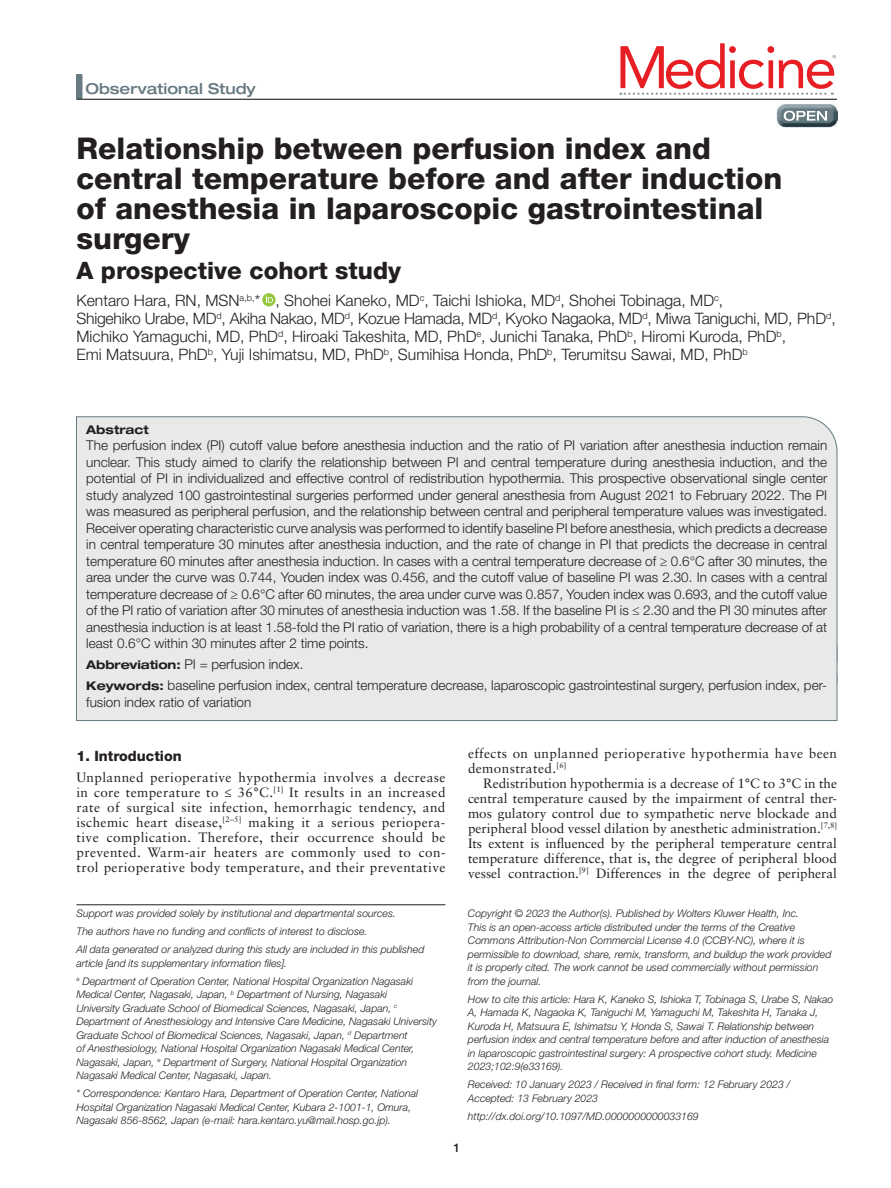
<style>
.page{position:relative;width:891px;height:1188px;background:#fff}
.page>*{position:absolute;margin:0;border:0;box-sizing:border-box;transform-origin:0 0}
.t1{font:59.4px "Avenir";letter-spacing:-.06em;color:#e71e24}
.t2{font:800 30px/30px "Helvetica Neue LT Std";color:#231f20}
.t3{font:800 24px "Helvetica Neue LT Std";color:#231f20}
.t4{font:300 15.75px/18px "Helvetica Neue LT Std";color:#231f20}
.t5{font:500 expanded 15px "Helvetica Neue LT Std";color:#667981}
.t6{font:800 14.25px "Helvetica Neue LT Std";color:#231f20}
.t7{font:300 13.5px/16.5px "Helvetica Neue LT Std";color:#231f20;text-align:justify}
.t8{font:13.5px/15px "Sabon LT Std";letter-spacing:.03em;color:#231f20;text-align:justify}
.t9{font:700 expanded 12px "Helvetica Neue LT Std";color:#231f20}
.t10{font:500 12px "Helvetica Neue LT Std";color:#231f20}
.t11{font:italic 300 10.5px/13.5px "Helvetica Neue LT Std";color:#231f20}
.t12{font:500 10.35px "Akzidenz Grotesk BE";color:#909295}
.s1{font-weight:700;font-stretch:expanded;font-size:12px}
</style>
<div class="page">
<div style="left:76px;top:74px;width:6px;height:25px;background:#677981"></div>
<hr style="left:76px;top:99px;width:761px;height:1px;background:#231f20">
<img style="left:776px;top:104px;width:61px;height:24px">
<svg style="left:784px;top:111px;width:43px;height:10px"></svg>
<svg style="left:620px;top:93px;width:213px;height:2px"></svg>
<div style="left:76px;top:416px;width:762px;height:246px;background:#e9e9e9"></div>
<div style="left:76px;top:646px;width:761px;height:38px;background:#e9e9e9"></div>
<div style="left:76px;top:675px;width:761px;height:46px;background:#e9e9e9"></div>
<div style="left:76px;top:674px;width:761px;height:47px;border:1px solid #677981"></div>
<svg style="left:262px;top:293px;width:14px;height:13px"></svg>
<svg style="left:266px;top:296px;width:7px;height:7px"></svg>
<hr style="left:76px;top:904px;width:370px;height:1px;background:#231f20">
<h3 class="t5" style="left:86px;top:80px;width:172px">Observational Study</h3>
<h1 class="t1" style="left:615px;top:33px;width:223px">Medicine</h1>
<p class="t12" style="left:832px;top:52px;width:6px">®</p>
<h2 class="t2" style="left:76px;top:134px;width:707px">Relationship between perfusion index and central temperature before and after induction of anesthesia in laparoscopic gastrointestinal surgery</h2>
<h3 class="t3" style="left:76px;top:257px;width:326px">A prospective cohort study</h3>
<p class="t4" style="left:76px;top:291px;width:761px">Kentaro Hara, RN, MSN<sup>a,b,</sup>* , Shohei Kaneko, MD<sup>c</sup>, Taichi Ishioka, MD<sup>d</sup>, Shohei Tobinaga, MD<sup>c</sup>,<br>Shigehiko Urabe, MD<sup>d</sup>, Akiha Nakao, MD<sup>d</sup>, Kozue Hamada, MD<sup>d</sup>, Kyoko Nagaoka, MD<sup>d</sup>, Miwa Taniguchi, MD, PhD<sup>d</sup>, Michiko Yamaguchi, MD, PhD<sup>d</sup>, Hiroaki Takeshita, MD, PhD<sup>e</sup>, Junichi Tanaka, PhD<sup>b</sup>, Hiromi Kuroda, PhD<sup>b</sup>,<br>Emi Matsuura, PhD<sup>b</sup>, Yuji Ishimatsu, MD, PhD<sup>b</sup>, Sumihisa Honda, PhD<sup>b</sup>, Terumitsu Sawai, MD, PhD<sup>b</sup></p>
<p class="t9" style="left:86px;top:422px;width:64px">Abstract</p>
<p class="t7" style="left:86px;top:437px;width:743px">The perfusion index (PI) cutoff value before anesthesia induction and the ratio of PI variation after anesthesia induction remain unclear. This study aimed to clarify the relationship between PI and central temperature during anesthesia induction, and the potential of PI in individualized and effective control of redistribution hypothermia. This prospective observational single center study analyzed 100 gastrointestinal surgeries performed under general anesthesia from August 2021 to February 2022. The PI was measured as peripheral perfusion, and the relationship between central and peripheral temperature values was investigated.<br>Receiver operating characteristic curve analysis was performed to identify baseline PI before anesthesia, which predicts a decrease in central temperature 30 minutes after anesthesia induction, and the rate of change in PI that predicts the decrease in central temperature 60 minutes after anesthesia induction. In cases with a central temperature decrease of ≥ 0.6°C after 30 minutes, the area under the curve was 0.744, Youden index was 0.456, and the cutoff value of baseline PI was 2.30. In cases with a central temperature decrease of ≥ 0.6°C after 60 minutes, the area under curve was 0.857, Youden index was 0.693, and the cutoff value of the PI ratio of variation after 30 minutes of anesthesia induction was 1.58. If the baseline PI is ≤ 2.30 and the PI 30 minutes after anesthesia induction is at least 1.58-fold the PI ratio of variation, there is a high probability of a central temperature decrease of at least 0.6°C within 30 minutes after 2 time points.</p>
<p class="t7" style="left:86px;top:654px;width:742px;line-height:21px"><span class="s1">Abbreviation:</span> PI = perfusion index.<br><span class="s1">Keywords:</span> baseline perfusion index, central temperature decrease, laparoscopic gastrointestinal surgery, perfusion index, per-</p>
<p class="t7" style="left:86px;top:694px;width:167px">fusion index ratio of variation</p>
<h3 class="t6" style="left:76px;top:747px;width:107px">1. Introduction</h3>
<p class="t8" style="left:76px;top:770px;width:371px">Unplanned perioperative hypothermia involves a decrease in core temperature to ≤ 36°C.<sup>[1]</sup> It results in an increased rate of surgical site infection, hemorrhagic tendency, and ischemic heart disease,<sup>[2–5]</sup> making it a serious periopera&shy;tive complication. Therefore, their occurrence should be prevented. Warm-air heaters are commonly used to con&shy;trol perioperative body temperature, and their preventative</p>
<p class="t8" style="left:468px;top:746px;width:370px">effects on unplanned perioperative hypothermia have been demonstrated.<sup>[6]</sup></p>
<p class="t8" style="left:468px;top:776px;width:371px;text-indent:15px">Redistribution hypothermia is a decrease of 1°C to 3°C in the central temperature caused by the impairment of central ther&shy;mos gulatory control due to sympathetic nerve blockade and peripheral blood vessel dilation by anesthetic administration.<sup>[7,8] </sup>Its extent is influenced by the peripheral temperature central temperature difference, that is, the degree of peripheral blood vessel contraction.<sup>[9]</sup> Differences in the degree of peripheral</p>
<p class="t11" style="left:76px;top:904px;width:349px;line-height:18px">Support was provided solely by institutional and departmental sources.<br>The authors have no funding and conflicts of interest to disclose.<br>All data generated or analyzed during this study are included in this published</p>
<p class="t11" style="left:76px;top:954px;width:338px;line-height:18px">article [and its supplementary information files].<br><sup>a</sup> Department of Operation Center, National Hospital Organization Nagasaki</p>
<p class="t11" style="left:76px;top:988px;width:362px">Medical Center, Nagasaki, Japan, <sup>b</sup> Department of Nursing, Nagasaki<br>University Graduate School of Biomedical Sciences, Nagasaki, Japan, <sup>c </sup>Department of Anesthesiology and Intensive Care Medicine, Nagasaki University Graduate School of Biomedical Sciences, Nagasaki, Japan, <sup>d</sup> Department<br>of Anesthesiology, National Hospital Organization Nagasaki Medical Center, Nagasaki, Japan, <sup>e</sup> Department of Surgery, National Hospital Organization Nagasaki Medical Center, Nagasaki, Japan.</p>
<p class="t11" style="left:76px;top:1087px;width:343px">* Correspondence: Kentaro Hara, Department of Operation Center, National<br>Hospital Organization Nagasaki Medical Center, Kubara 2-1001-1, Omura,<br>Nagasaki 856-8562, Japan (e-mail: hara.kentaro.yu@mail.hosp.go.jp).</p>
<p class="t10" style="left:453px;top:1140px;width:8px">1</p>
<p class="t11" style="left:468px;top:907px;width:365px">Copyright © 2023 the Author(s). Published by Wolters Kluwer Health, Inc.<br>This is an open-access article distributed under the terms of the Creative Commons Attribution-Non Commercial License 4.0 (CCBY-NC), where it is permissible to download, share, remix, transform, and buildup the work provided it is properly cited. The work cannot be used commercially without permission from the journal.</p>
<p class="t11" style="left:468px;top:992px;width:367px">How to cite this article: Hara K, Kaneko S, Ishioka T, Tobinaga S, Urabe S, Nakao A, Hamada K, Nagaoka K, Taniguchi M, Yamaguchi M, Takeshita H, Tanaka J, Kuroda H, Matsuura E, Ishimatsu Y, Honda S, Sawai T. Relationship between perfusion index and central temperature before and after induction of anesthesia in laparoscopic gastrointestinal surgery: A prospective cohort study. Medicine 2023;102:9(e33169).</p>
<p class="t11" style="left:468px;top:1078px;width:324px">Received: 10 January 2023 / Received in final form: 12 February 2023 /<br>Accepted: 13 February 2023</p>
<p class="t11" style="left:468px;top:1109px;width:232px">http://dx.doi.org/10.1097/MD.0000000000033169</p>
</div>
